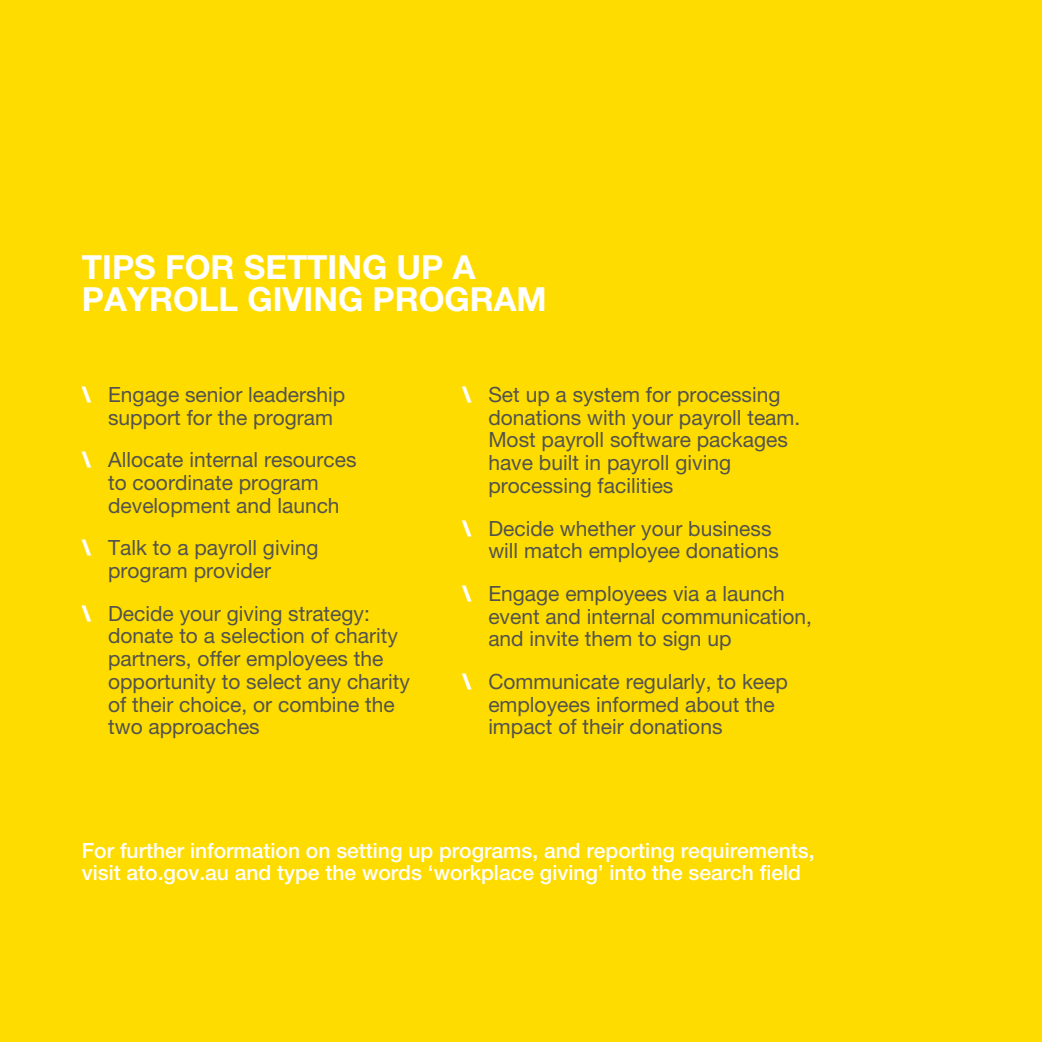
<style>
.page{position:relative;width:1042px;height:1042px;background:#ffdc00}
.page>*{position:absolute;margin:0;border:0;box-sizing:border-box;transform-origin:0 0}
.t1{font:700 33.25px/31.5px "Helvetica Neue";color:#fff}
.t2{font:21px/22.8px "Helvetica Neue";color:#53534d}
.t3{font:500 21px/22.8px "Helvetica Neue";color:#fff}
.t4{font:900 expanded 21px "Helvetica Neue";color:#fff}
</style>
<div class="page">
<h1 class="t1" style="left:82px;top:251px;width:466px">TIPS FOR SETTING UP A<br>PAYROLL GIVING PROGRAM</h1>
<p class="t4" style="left:82px;top:381px;width:11px">\</p>
<p class="t4" style="left:82px;top:446px;width:11px">\</p>
<p class="t4" style="left:82px;top:534px;width:11px">\</p>
<p class="t4" style="left:82px;top:599px;width:11px">\</p>
<p class="t2" style="left:108px;top:383px;width:239px">Engage senior leadership support for the program</p>
<p class="t2" style="left:108px;top:448px;width:250px">Allocate internal resources to coordinate program development and launch</p>
<p class="t2" style="left:108px;top:536px;width:212px">Talk to a payroll giving program provider</p>
<p class="t2" style="left:108px;top:601px;width:303px">Decide your giving strategy: donate to a selection of charity partners, offer employees the opportunity to select any charity of their choice, or combine the two approaches</p>
<p class="t4" style="left:462px;top:381px;width:11px">\</p>
<p class="t4" style="left:462px;top:514px;width:11px">\</p>
<p class="t4" style="left:462px;top:579px;width:11px">\</p>
<p class="t4" style="left:462px;top:668px;width:11px">\</p>
<p class="t2" style="left:488px;top:383px;width:313px">Set up a system for processing donations with your payroll team.<br>Most payroll software packages have built in payroll giving processing facilities</p>
<p class="t2" style="left:488px;top:516px;width:292px">Decide whether your business will match employee donations</p>
<p class="t2" style="left:488px;top:582px;width:325px">Engage employees via a launch event and internal communication, and invite them to sign up</p>
<p class="t2" style="left:488px;top:670px;width:301px">Communicate regularly, to keep employees informed about the impact of their donations</p>
<p class="t3" style="left:82px;top:838px;width:734px">For further information on setting up programs, and reporting requirements, visit ato.gov.au and type the words ‘workplace giving’ into the search field</p>
</div>
